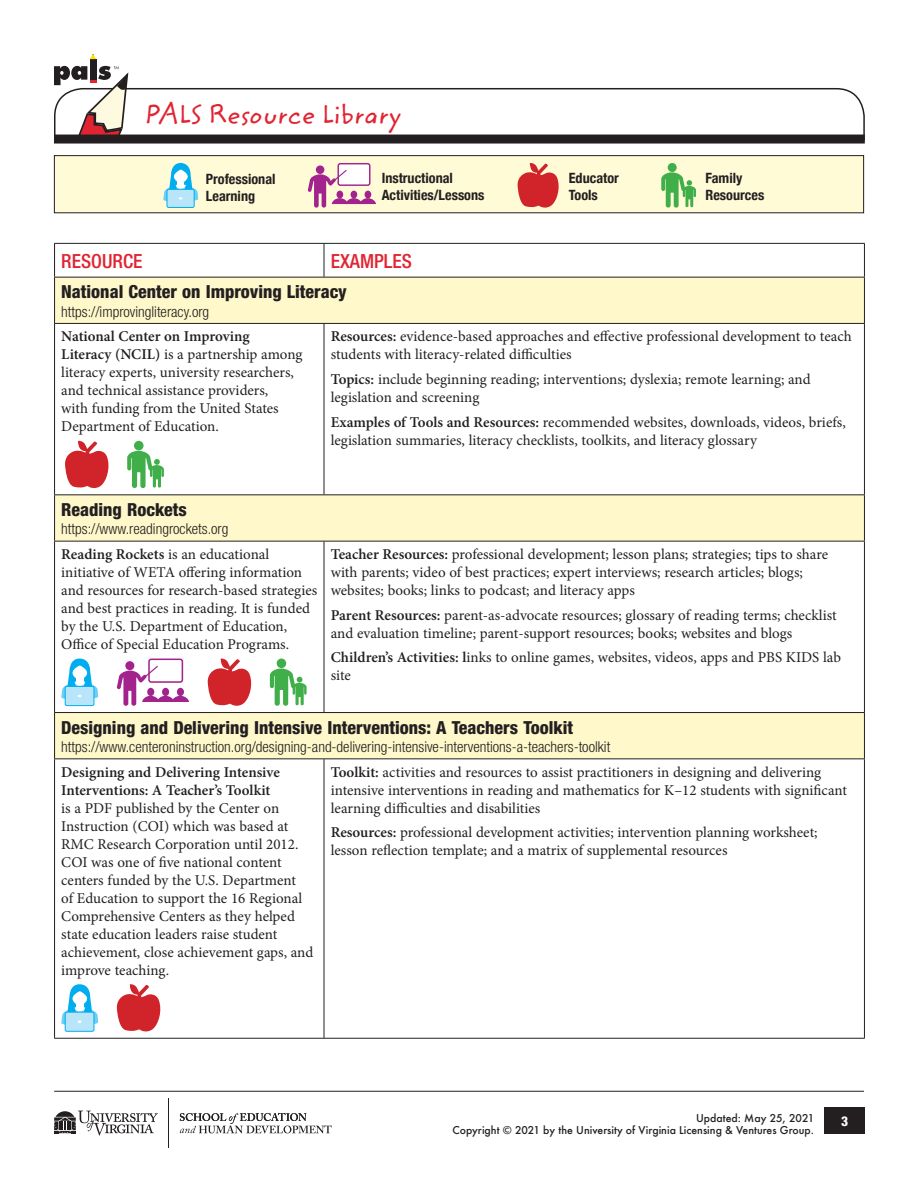
<style>
.page{position:relative;width:918px;height:1188px;background:#fff}
.page>*{position:absolute;margin:0;border:0;box-sizing:border-box;transform-origin:0 0}
.t1{font:27.15px "Zemke Hand ITC Std";color:#e02432}
.t2{font:500 condensed 19.5px "Helvetica Neue";color:#e02432}
.t3{font:800 condensed 18px "Helvetica Neue";color:#231f20}
.t4{font:15px/18px "Minion Pro";color:#231f20}
.t5{font:300 condensed 15px "Helvetica Neue";color:#231f20}
.t6{font:600 15px/18px "Minion Pro";letter-spacing:-.005em;color:#231f20}
.t7{font:700 condensed 14.1px/17px "Helvetica Neue";color:#231f20}
.t8{font:800 condensed 13.5px "Helvetica Neue";color:#fff}
.t9{font:500 10.5px/12px "Futura";color:#231f20;text-align:right}
.s1{font-weight:600}
</style>
<div class="page">
<svg style="left:130px;top:88px;width:735px;height:47px"></svg>
<div style="left:90px;top:59px;width:6px;height:21px;background:#231f20"></div>
<svg style="left:90px;top:54px;width:6px;height:5px"></svg>
<svg style="left:54px;top:66px;width:76px;height:69px"></svg>
<div style="left:54px;top:135px;width:811px;height:9px;background:#231f20"></div>
<div style="left:824px;top:1107px;width:41px;height:27px;background:#231f20"></div>
<hr style="left:54px;top:1091px;width:810px;height:1px;background:#231f20">
<svg style="left:180px;top:1113px;width:152px;height:20px"></svg>
<hr style="left:168px;top:1098px;width:1px;height:50px;background:#231f20">
<svg style="left:54px;top:1111px;width:104px;height:25px"></svg>
<svg style="left:55px;top:278px;width:809px;height:480px"></svg>
<hr style="left:54px;top:243px;width:270px;height:1px;background:#231f20">
<hr style="left:54px;top:244px;width:1px;height:33px;background:#231f20">
<hr style="left:324px;top:243px;width:541px;height:1px;background:#231f20">
<hr style="left:324px;top:244px;width:1px;height:33px;background:#231f20">
<hr style="left:864px;top:244px;width:1px;height:33px;background:#231f20">
<hr style="left:54px;top:277px;width:270px;height:1px;background:#231f20">
<hr style="left:54px;top:277px;width:1px;height:46px;background:#231f20">
<hr style="left:324px;top:277px;width:541px;height:1px;background:#231f20">
<hr style="left:864px;top:277px;width:1px;height:46px;background:#231f20">
<hr style="left:324px;top:324px;width:1px;height:170px;background:#231f20">
<hr style="left:54px;top:494px;width:270px;height:1px;background:#231f20">
<hr style="left:54px;top:495px;width:1px;height:46px;background:#231f20">
<hr style="left:324px;top:494px;width:541px;height:1px;background:#231f20">
<hr style="left:864px;top:495px;width:1px;height:46px;background:#231f20">
<hr style="left:324px;top:542px;width:1px;height:170px;background:#231f20">
<hr style="left:54px;top:712px;width:270px;height:1px;background:#231f20">
<hr style="left:54px;top:713px;width:1px;height:45px;background:#231f20">
<hr style="left:324px;top:712px;width:541px;height:1px;background:#231f20">
<hr style="left:864px;top:713px;width:1px;height:45px;background:#231f20">
<hr style="left:324px;top:759px;width:1px;height:279px;background:#231f20">
<hr style="left:54px;top:1038px;width:270px;height:1px;background:#231f20">
<hr style="left:324px;top:1038px;width:541px;height:1px;background:#231f20">
<hr style="left:54px;top:323px;width:270px;height:1px;background:#231f20">
<hr style="left:54px;top:324px;width:1px;height:170px;background:#231f20">
<hr style="left:324px;top:323px;width:541px;height:1px;background:#231f20">
<hr style="left:864px;top:324px;width:1px;height:170px;background:#231f20">
<hr style="left:54px;top:541px;width:270px;height:1px;background:#231f20">
<hr style="left:54px;top:542px;width:1px;height:170px;background:#231f20">
<hr style="left:324px;top:541px;width:541px;height:1px;background:#231f20">
<hr style="left:864px;top:542px;width:1px;height:170px;background:#231f20">
<hr style="left:54px;top:758px;width:270px;height:1px;background:#231f20">
<hr style="left:54px;top:759px;width:1px;height:279px;background:#231f20">
<hr style="left:324px;top:758px;width:541px;height:1px;background:#231f20">
<hr style="left:864px;top:759px;width:1px;height:279px;background:#231f20">
<svg style="left:65px;top:440px;width:46px;height:50px"></svg>
<div style="left:134px;top:441px;width:10px;height:9px;background:#40ae49;border-radius:50%"></div>
<svg style="left:127px;top:451px;width:37px;height:37px"></svg>
<div style="left:65px;top:686px;width:29px;height:20px;background:#b9e5fa;border-radius:2px"></div>
<div style="left:65px;top:686px;width:29px;height:20px;border:1px solid #00aeef;border-radius:2px"></div>
<svg style="left:61px;top:659px;width:37px;height:42px"></svg>
<div style="left:149px;top:659px;width:33px;height:23px;background:#fff;border-radius:2px"></div>
<div style="left:148px;top:659px;width:35px;height:24px;border:2px solid #a2238e;border-radius:2px"></div>
<div style="left:125px;top:661px;width:9px;height:9px;background:#a2238e;border-radius:50%"></div>
<svg style="left:117px;top:665px;width:72px;height:41px"></svg>
<svg style="left:207px;top:658px;width:47px;height:50px"></svg>
<div style="left:277px;top:659px;width:9px;height:9px;background:#40ae49;border-radius:50%"></div>
<svg style="left:270px;top:669px;width:37px;height:37px"></svg>
<div style="left:65px;top:1012px;width:29px;height:19px;background:#b9e5fa;border-radius:2px"></div>
<div style="left:65px;top:1012px;width:29px;height:20px;border:1px solid #00aeef;border-radius:2px"></div>
<svg style="left:61px;top:984px;width:37px;height:42px"></svg>
<svg style="left:117px;top:984px;width:44px;height:48px"></svg>
<div style="left:54px;top:156px;width:810px;height:57px;background:#fffbd6"></div>
<div style="left:54px;top:155px;width:810px;height:58px;border:1px solid #231f20"></div>
<div style="left:167px;top:189px;width:27px;height:18px;background:#b9e5fa;border-radius:2px"></div>
<div style="left:167px;top:189px;width:27px;height:19px;border:1px solid #00aeef;border-radius:2px"></div>
<svg style="left:163px;top:163px;width:35px;height:40px"></svg>
<div style="left:338px;top:164px;width:32px;height:21px;background:#fff;border-radius:2px"></div>
<div style="left:338px;top:163px;width:32px;height:23px;border:1px solid #a2238e;border-radius:2px"></div>
<div style="left:316px;top:165px;width:8px;height:9px;background:#a2238e;border-radius:50%"></div>
<svg style="left:308px;top:169px;width:68px;height:39px"></svg>
<svg style="left:517px;top:163px;width:42px;height:45px"></svg>
<div style="left:668px;top:163px;width:9px;height:9px;background:#40ae49;border-radius:50%"></div>
<svg style="left:661px;top:172px;width:35px;height:36px"></svg>
<h1 class="t1" style="left:145px;top:95px;width:258px">PALS Resource Library</h1>
<p class="t7" style="left:206px;top:169px;width:71px">Professional<br>Learning</p>
<p class="t7" style="left:382px;top:168px;width:104px">Instructional<br>Activities/Lessons</p>
<p class="t7" style="left:569px;top:168px;width:52px">Educator<br>Tools</p>
<p class="t7" style="left:706px;top:168px;width:60px">Family<br>Resources</p>
<h2 class="t2" style="left:61px;top:249px;width:83px">RESOURCE</h2>
<h2 class="t2" style="left:331px;top:249px;width:83px">EXAMPLES</h2>
<p class="t3" style="left:61px;top:281px;width:287px">National Center on Improving Literacy</p>
<p class="t5" style="left:61px;top:303px;width:149px">https://improvingliteracy.org</p>
<p class="t4" style="left:61px;top:327px;width:243px"><span class="s1">National Center on Improving Literacy (NCIL)</span> is a partnership among literacy experts, university researchers, and technical assistance providers,<br>with funding from the United States Department of Education.</p>
<p class="t4" style="left:331px;top:327px;width:522px"><span class="s1">Resources:</span> evidence-based approaches and effective professional development to teach students with literacy-related difficulties</p>
<p class="t4" style="left:331px;top:370px;width:481px"><span class="s1">Topics:</span> include beginning reading; interventions; dyslexia; remote learning; and legislation and screening</p>
<p class="t4" style="left:331px;top:413px;width:517px"><span class="s1">Examples of Tools and Resources:</span> recommended websites, downloads, videos, briefs, legislation summaries, literacy checklists, toolkits, and literacy glossary</p>
<p class="t3" style="left:61px;top:499px;width:127px">Reading Rockets</p>
<p class="t5" style="left:61px;top:520px;width:169px">https://www.readingrockets.org</p>
<p class="t4" style="left:61px;top:545px;width:257px"><span class="s1">Reading Rockets</span> is an educational initiative of WETA offering information and resources for research-based strategies and best practices in reading. It is funded by the U.S. Department of Education, Office of Special Education Programs.</p>
<p class="t4" style="left:331px;top:545px;width:499px"><span class="s1">Teacher Resources:</span> professional development; lesson plans; strategies; tips to share with parents; video of best practices; expert interviews; research articles; blogs; websites; books; links to podcast; and literacy apps</p>
<p class="t4" style="left:331px;top:606px;width:507px"><span class="s1">Parent Resources:</span> parent-as-advocate resources; glossary of reading terms; checklist and evaluation timeline; parent-support resources; books; websites and blogs</p>
<p class="t4" style="left:331px;top:649px;width:512px"><span class="s1">Children’s Activities: l</span>inks to online games, websites, videos, apps and PBS KIDS lab site</p>
<p class="t3" style="left:61px;top:716px;width:513px">Designing and Delivering Intensive Interventions: A Teachers Toolkit</p>
<p class="t5" style="left:61px;top:738px;width:551px">https://www.centeroninstruction.org/designing-and-delivering-intensive-interventions-a-teachers-toolkit</p>
<p class="t6" style="left:61px;top:763px;width:220px">Designing and Delivering Intensive<br>Interventions: A Teacher’s Toolkit</p>
<p class="t4" style="left:61px;top:799px;width:254px">is a PDF published by the Center on Instruction (COI) which was based at RMC Research Corporation until 2012.<br>COI was one of five national content centers funded by the U.S. Department<br>of Education to support the 16 Regional Comprehensive Centers as they helped state education leaders raise student achievement, close achievement gaps, and improve teaching.</p>
<p class="t4" style="left:331px;top:763px;width:518px"><span class="s1">Toolkit:</span> activities and resources to assist practitioners in designing and delivering intensive interventions in reading and mathematics for K–12 students with significant learning difficulties and disabilities</p>
<p class="t4" style="left:331px;top:824px;width:488px"><span class="s1">Resources:</span> professional development activities; intervention planning worksheet; lesson reflection template; and a matrix of supplemental resources</p>
<p class="t9" style="left:452px;top:1112px;width:363px">Updated: May 25, 2021<br>Copyright © 2021 by the University of Virginia Licensing &amp; Ventures Group.</p>
<p class="t8" style="left:841px;top:1113px;width:9px">3</p>
</div>
